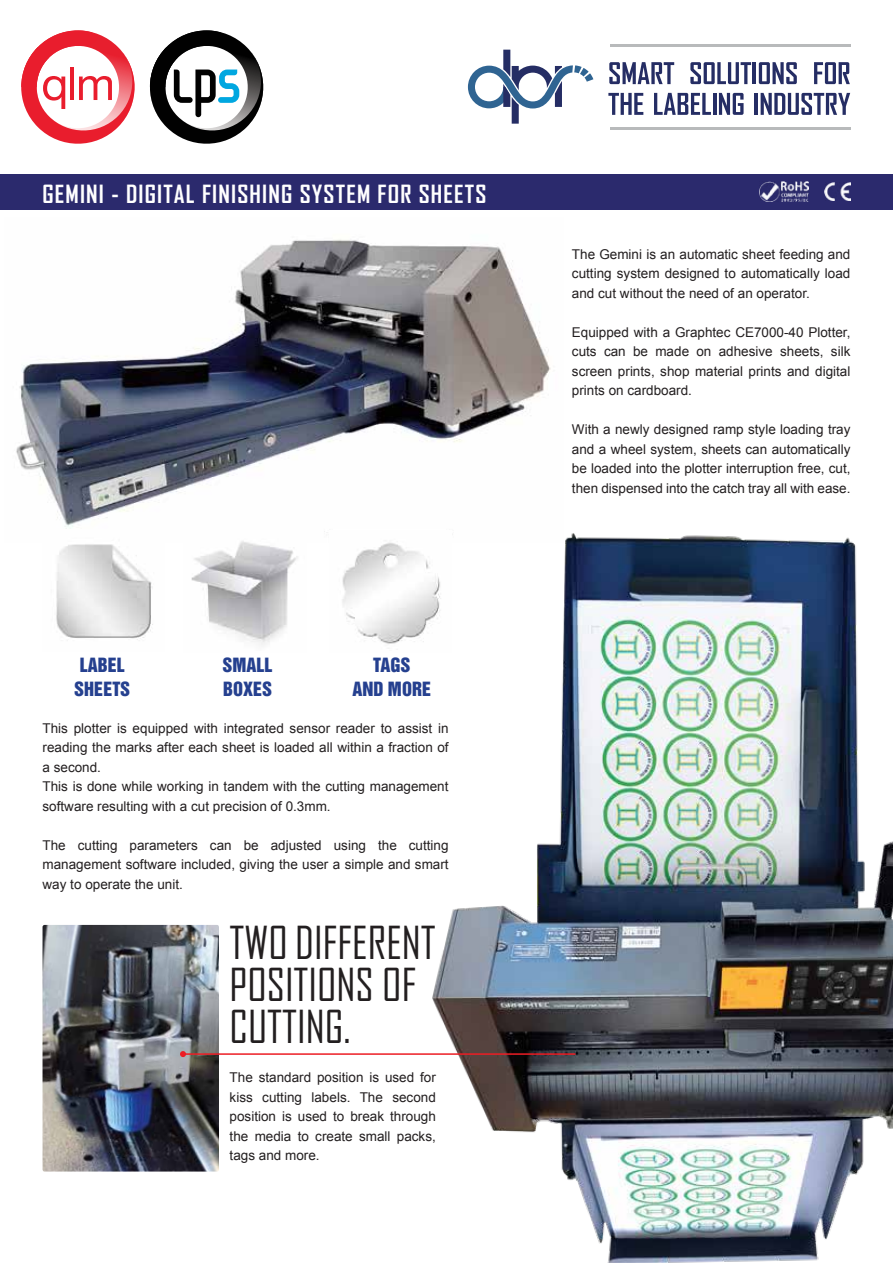
<style>
.page{position:relative;width:893px;height:1263px;background:#fff}
.page>*{position:absolute;margin:0;border:0;box-sizing:border-box;transform-origin:0 0}
.t1{font:43.5px/42px "Agency FB";color:#231f20}
.t2{font:700 24px "Agency FB";letter-spacing:.05em;color:#fff}
.t3{font:18px/24px "Helvetica Inserat";color:#25408f;text-align:center}
.t4{font:13.5px/19.5px "Arial";color:#231f20;text-align:justify}
</style>
<div class="page">
<img style="left:433px;top:533px;width:460px;height:730px">
<img style="left:43px;top:925px;width:176px;height:246px">
<hr style="left:183px;top:1053px;width:392px;height:2px;background:#ed1d24">
<svg style="left:180px;top:1051px;width:6px;height:6px"></svg>
<img style="left:16px;top:239px;width:548px;height:303px">
<img style="left:43px;top:529px;width:122px;height:111px">
<img style="left:184px;top:531px;width:122px;height:114px">
<img style="left:330px;top:531px;width:122px;height:122px">
<svg style="left:21px;top:30px;width:243px;height:114px"></svg>
<hr style="left:610px;top:44px;width:240px;height:3px;background:#b8babb">
<hr style="left:610px;top:127px;width:240px;height:3px;background:#b8babb">
<svg style="left:609px;top:62px;width:65px;height:22px"></svg>
<svg style="left:690px;top:62px;width:61px;height:22px"></svg>
<hr style="left:753px;top:62px;width:3px;height:22px;background:#252d64">
<svg style="left:759px;top:62px;width:38px;height:22px"></svg>
<svg style="left:814px;top:62px;width:36px;height:22px"></svg>
<svg style="left:608px;top:93px;width:35px;height:22px"></svg>
<svg style="left:654px;top:93px;width:57px;height:22px"></svg>
<hr style="left:713px;top:93px;width:3px;height:22px;background:#252d64">
<svg style="left:719px;top:93px;width:25px;height:22px"></svg>
<hr style="left:755px;top:93px;width:3px;height:22px;background:#252d64">
<svg style="left:761px;top:93px;width:89px;height:22px"></svg>
<svg style="left:468px;top:50px;width:125px;height:74px"></svg>
<div style="left:0;top:174px;width:893px;height:36px;background:#2b2a6d"></div>
<img style="left:824px;top:182px;width:26px;height:19px">
<img style="left:759px;top:181px;width:50px;height:21px">
<h2 class="t2" style="left:43px;top:181px;width:445px">GEMINI - DIGITAL FINISHING SYSTEM FOR SHEETS</h2>
<h3 class="t3" style="left:74px;top:654px;width:58px">LABEL<br>SHEETS</h3>
<h3 class="t3" style="left:223px;top:654px;width:52px;text-align:left">SMALL<br>BOXES</h3>
<h3 class="t3" style="left:352px;top:654px;width:80px">TAGS<br>AND MORE</h3>
<p class="t4" style="left:43px;top:718px;width:408px;text-align:left">This plotter is equipped with integrated sensor reader to assist in reading the marks after each sheet is loaded all within a fraction of a second.<br>This is done while working in tandem with the cutting management software resulting with a cut precision of 0.3mm.</p>
<p class="t4" style="left:43px;top:835px;width:408px">The cutting parameters can be adjusted using the cutting management software included, giving the user a simple and smart way to operate the unit.</p>
<h1 class="t1" style="left:230px;top:921px;width:208px">TWO DIFFERENT<br>POSITIONS OF<br>CUTTING.</h1>
<p class="t4" style="left:230px;top:1068px;width:208px">The standard position is used for kiss cutting labels. The second position is used to break through the media to create small packs, tags and more.</p>
<p class="t4" style="left:572px;top:244px;width:280px">The Gemini is an automatic sheet feeding and cutting system designed to automatically load and cut without the need of an operator.</p>
<p class="t4" style="left:572px;top:322px;width:280px">Equipped with a Graphtec CE7000-40 Plotter, cuts can be made on adhesive sheets, silk screen prints, shop material prints and digital prints on cardboard.</p>
<p class="t4" style="left:572px;top:420px;width:280px">With a newly designed ramp style loading tray and a wheel system, sheets can automatically be loaded into the plotter interruption free, cut, then dispensed into the catch tray all with ease.</p>
</div>
